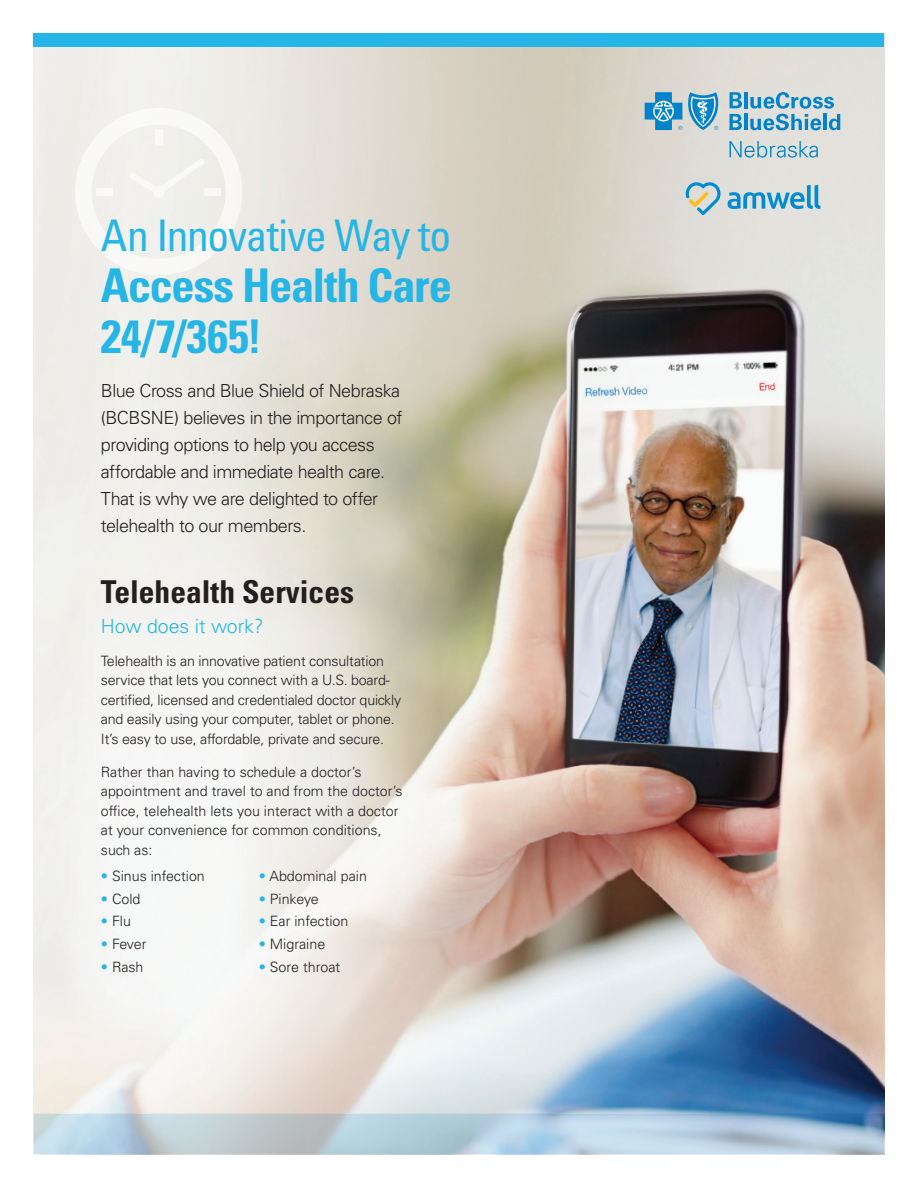
<style>
.page{position:relative;width:918px;height:1188px;background:#fff}
.page>*{position:absolute;margin:0;border:0;box-sizing:border-box;transform-origin:0 0}
.t1{font:700 condensed 46.5px/51px "Univers LT Std";letter-spacing:-.025em;color:#25b5e6}
.t2{font:condensed 43.5px "Univers LT Std";letter-spacing:-.035em;color:#25b5e6}
.t3{font:700 condensed 31.5px "Univers LT Std";color:#231f20}
.t4{font:300 19.5px "Univers LT Std";color:#25b5e6}
.t5{font:300 18px/27px "Univers LT Std";letter-spacing:-.03em;color:#231f20}
.t6{font:300 14.25px/19.5px "Univers LT Std";letter-spacing:-.015em;color:#231f20}
.s1{color:#25b5e6}
</style>
<div class="page">
<img style="left:34px;top:47px;width:850px;height:1067px">
<svg style="left:34px;top:1114px;width:850px;height:40px;background:#b5cbda"></svg>
<div style="left:34px;top:34px;width:850px;height:13px;background:#25b5e6"></div>
<svg style="left:730px;top:141px;width:88px;height:17px"></svg>
<svg style="left:730px;top:92px;width:12px;height:16px"></svg>
<hr style="left:744px;top:92px;width:4px;height:16px;background:#0083ca">
<svg style="left:730px;top:114px;width:12px;height:16px"></svg>
<hr style="left:744px;top:114px;width:4px;height:16px;background:#0083ca">
<svg style="left:750px;top:92px;width:90px;height:38px;background:#91bed4"></svg>
<svg style="left:645px;top:92px;width:74px;height:38px;background:#6fb1d3"></svg>
<svg style="left:728px;top:185px;width:93px;height:24px;background:#8bc0d7"></svg>
<svg style="left:685px;top:182px;width:37px;height:33px"></svg>
<svg style="left:75px;top:108px;width:167px;height:167px"></svg>
<div style="left:155px;top:130px;width:7px;height:16px;background:#f9f9f8"></div>
<div style="left:97px;top:188px;width:16px;height:7px;background:#f9f9f8"></div>
<div style="left:205px;top:188px;width:16px;height:7px;background:#f9f8f7"></div>
<p class="t2" style="left:101px;top:208px;width:352px">An Innovative Way to</p>
<p class="t1" style="left:101px;top:259px;width:353px">Access Health Care<br>24/7/365!</p>
<p class="t5" style="left:101px;top:377px;width:303px">Blue Cross and Blue Shield of Nebraska (BCBSNE) believes in the importance of providing options to help you access affordable and immediate health care.<br>That is why we are delighted to offer telehealth to our members.</p>
<p class="t3" style="left:101px;top:573px;width:255px">Telehealth Services</p>
<p class="t4" style="left:101px;top:614px;width:164px">How does it work?</p>
<p class="t6" style="left:101px;top:651px;width:302px">Telehealth is an innovative patient consultation service that lets you connect with a U.S. board&shy;certified, licensed and credentialed doctor quickly and easily using your computer, tablet or phone.<br>It’s easy to use, affordable, private and secure.</p>
<p class="t6" style="left:101px;top:762px;width:303px">Rather than having to schedule a doctor’s appointment and travel to and from the doctor’s office, telehealth lets you interact with a doctor at your convenience for common conditions, such as:</p>
<p class="t6" style="left:101px;top:866px;width:105px"><span class="s1">•</span> Sinus infection</p>
<p class="t6" style="left:101px;top:889px;width:41px"><span class="s1">•</span> Cold</p>
<p class="t6" style="left:101px;top:911px;width:32px"><span class="s1">•</span> Flu</p>
<p class="t6" style="left:101px;top:934px;width:47px"><span class="s1">•</span> Fever</p>
<p class="t6" style="left:101px;top:957px;width:44px"><span class="s1">•</span> Rash</p>
<p class="t6" style="left:259px;top:866px;width:110px"><span class="s1">•</span> Abdominal pain</p>
<p class="t6" style="left:259px;top:889px;width:62px"><span class="s1">•</span> Pinkeye</p>
<p class="t6" style="left:259px;top:911px;width:91px"><span class="s1">•</span> Ear infection</p>
<p class="t6" style="left:259px;top:934px;width:68px"><span class="s1">•</span> Migraine</p>
<p class="t6" style="left:259px;top:957px;width:83px"><span class="s1">•</span> Sore throat</p>
</div>
